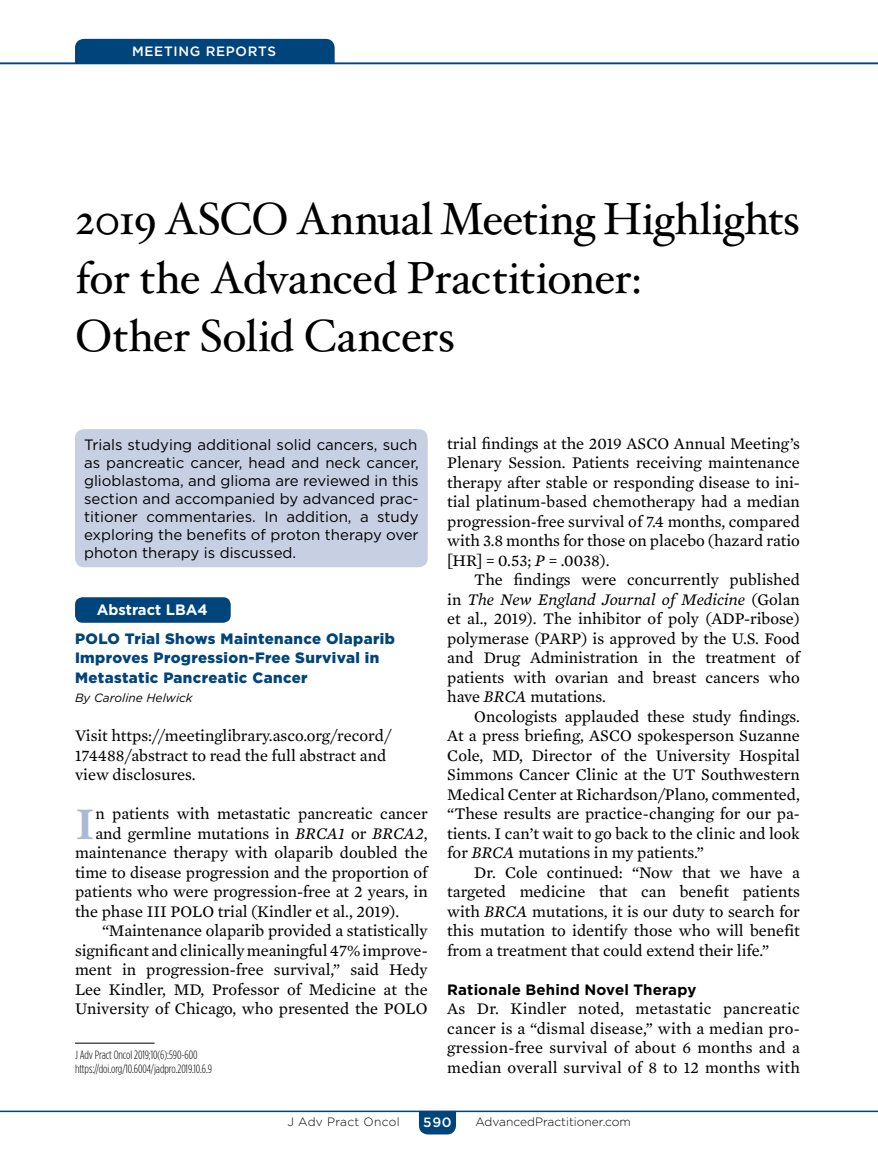
<style>
.page{position:relative;width:878px;height:1175px;background:#fff}
.page>*{position:absolute;margin:0;border:0;box-sizing:border-box;transform-origin:0 0}
.t1{font:45px/58.5px "Hoefler Txt";letter-spacing:-.015em;color:#000}
.t2{font:700 42.75px "Hoefler Txt";color:#aab9d4}
.t3{font:16.5px/19.5px "Mercury Text G2";color:#000;text-align:justify}
.t4{font:15px/18px "Gotham";color:#000;text-align:justify}
.t5{font:900 15px/19.5px "Gotham";letter-spacing:.025em;color:#00447c}
.t6{font:700 15px "Gotham";letter-spacing:.01em;color:#000}
.t7{font:700 15px "Gotham";color:#fff}
.t8{font:500 13.5px "Gotham";letter-spacing:.05em;color:#fff}
.t9{font:300 12px/14.4px "Gotham Condensed";letter-spacing:-.005em;color:#000}
.t10{font:300 12px "Gotham";color:#000}
.t11{font:italic 12px "Gotham";color:#000}
.t12{font:300 12px "Gotham";letter-spacing:.025em;color:#000}
.s1{font-style:italic}
</style>
<div class="page">
<hr style="left:0;top:1110px;width:878px;height:2px;background:#00447c">
<svg style="left:419px;top:1110px;width:37px;height:24px"></svg>
<hr style="left:0;top:63px;width:878px;height:1px;background:#00447c">
<div style="left:75px;top:39px;width:259px;height:24px;background:#00447c"></div>
<div style="left:75px;top:597px;width:156px;height:25px;background:#00447c;border-radius:8px"></div>
<div style="left:75px;top:429px;width:353px;height:138px;background:#c7d0e3;border-radius:9px"></div>
<hr style="left:75px;top:1042px;width:79px;height:1px;background:#000">
<p class="t8" style="left:132px;top:43px;width:145px">MEETING REPORTS</p>
<h1 class="t1" style="left:75px;top:189px;width:726px">2019 ASCO Annual Meeting Highlights for the Advanced Practitioner:<br>Other Solid Cancers</h1>
<p class="t4" style="left:84px;top:435px;width:336px">Trials studying additional solid cancers, such as pancreatic cancer, head and neck cancer, glioblastoma, and glioma are reviewed in this section and accompanied by advanced prac&shy;titioner commentaries. In addition, a study exploring the benefits of proton therapy over photon therapy is discussed.</p>
<p class="t7" style="left:97px;top:600px;width:112px">Abstract LBA4</p>
<p class="t5" style="left:75px;top:628px;width:321px">POLO Trial Shows Maintenance Olaparib<br>Improves Progression-Free Survival in<br>Metastatic Pancreatic Cancer</p>
<p class="t11" style="left:75px;top:690px;width:119px">By Caroline Helwick</p>
<p class="t3" style="left:75px;top:725px;width:317px;text-align:left">Visit https://meetinglibrary.asco.org/record/<br>174488/abstract to read the full abstract and view disclosures.</p>
<h2 class="t2" style="left:75px;top:797px;width:21px">I</h2>
<p class="t3" style="left:95px;top:803px;width:334px">n patients with metastatic pancreatic cancer</p>
<p class="t3" style="left:95px;top:822px;width:334px">and germline mutations in <span class="s1">BRCA1</span> or <span class="s1">BRCA2</span>,</p>
<p class="t3" style="left:75px;top:842px;width:354px">maintenance therapy with olaparib doubled the</p>
<p class="t3" style="left:75px;top:861px;width:354px">time to disease progression and the proportion of</p>
<p class="t3" style="left:75px;top:881px;width:354px">patients who were progression-free at 2 years, in</p>
<p class="t3" style="left:75px;top:900px;width:326px">the phase III POLO trial (Kindler et al., 2019).</p>
<p class="t3" style="left:102px;top:920px;width:327px">“Maintenance olaparib provided a statistically</p>
<p class="t3" style="left:75px;top:939px;width:354px">significant and clinically meaningful 47% improve-</p>
<p class="t3" style="left:75px;top:959px;width:354px">ment in progression-free survival,” said Hedy</p>
<p class="t3" style="left:75px;top:978px;width:354px">Lee Kindler, MD, Professor of Medicine at the</p>
<p class="t3" style="left:75px;top:998px;width:354px">University of Chicago, who presented the POLO</p>
<p class="t9" style="left:75px;top:1047px;width:138px">J Adv Pract Oncol 2019;10(6):590-600 https://doi.org/10.6004/jadpro.2019.10.6.9</p>
<p class="t3" style="left:447px;top:432px;width:354px">trial findings at the 2019 ASCO Annual Meeting’s Plenary Session. Patients receiving maintenance therapy after stable or responding disease to ini&shy;tial platinum-based chemotherapy had a median progression-free survival of 7.4 months, compared with 3.8 months for those on placebo (hazard ratio [HR] = 0.53; <span class="s1">P</span> = .0038).</p>
<p class="t3" style="left:447px;top:569px;width:354px;text-indent:27px">The findings were concurrently published in <span class="s1">The New England Journal of Medicine</span> (Golan et al., 2019). The inhibitor of poly (ADP-ribose) polymerase (PARP) is approved by the U.S. Food and Drug Administration in the treatment of patients with ovarian and breast cancers who have <span class="s1">BRCA</span> mutations.</p>
<p class="t3" style="left:447px;top:705px;width:354px;text-indent:27px">Oncologists applauded these study findings.<br>At a press briefing, ASCO spokesperson Suzanne Cole, MD, Director of the University Hospital Simmons Cancer Clinic at the UT Southwestern Medical Center at Richardson/Plano, commented, “These results are practice-changing for our pa&shy;tients. I can’t wait to go back to the clinic and look for <span class="s1">BRCA</span> mutations in my patients.”</p>
<p class="t3" style="left:447px;top:861px;width:354px;text-indent:27px">Dr. Cole continued: “Now that we have a targeted medicine that can benefit patients with <span class="s1">BRCA</span> mutations, it is our duty to search for this mutation to identify those who will benefit from a treatment that could extend their life.”</p>
<p class="t6" style="left:447px;top:979px;width:250px">Rationale Behind Novel Therapy</p>
<p class="t3" style="left:447px;top:998px;width:354px">As Dr. Kindler noted, metastatic pancreatic cancer is a “dismal disease,” with a median pro&shy;gression-free survival of about 6 months and a median overall survival of 8 to 12 months with</p>
<p class="t12" style="left:287px;top:1114px;width:114px">J Adv Pract Oncol</p>
<p class="t8" style="left:423px;top:1113px;width:30px">590</p>
<p class="t10" style="left:475px;top:1114px;width:157px">AdvancedPractitioner.com</p>
</div>
